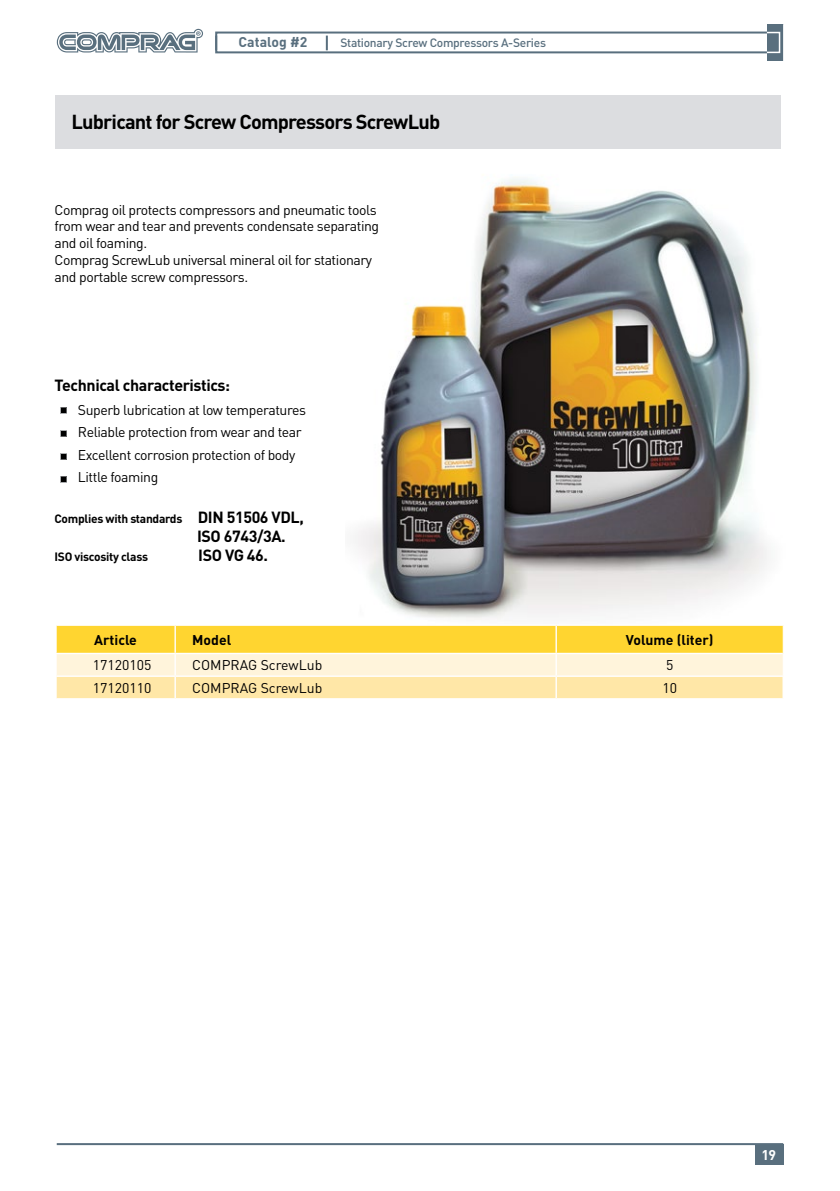
<style>
.page{position:relative;width:840px;height:1191px;background:#fff}
.page>*{position:absolute;margin:0;border:0;box-sizing:border-box;transform-origin:0 0}
.t1{font:700 20px "DIN Pro";letter-spacing:-.04em;color:#000}
.t2{font:700 16px "DIN Pro";letter-spacing:-.025em;color:#000}
.t3{font:14px/16.8px "DIN Pro";letter-spacing:-.03em;color:#000}
.t4{font:14px "DIN Pro";color:#000}
.t5{font:700 14px "DIN Pro";color:#000}
.t6{font:700 14px "DIN Pro";color:#596f7e}
.t7{font:700 14px "DIN Pro";color:#fff}
.t8{font:700 12px "DIN Pro";letter-spacing:-.025em;color:#000}
.t9{font:500 12px "DIN Pro";letter-spacing:-.025em;color:#596f7e}
.s1{font-size:16px}
</style>
<div class="page">
<img style="left:355px;top:128px;width:429px;height:526px">
<div style="left:55px;top:95px;width:725px;height:54px;background:#dcdde0"></div>
<hr style="left:57px;top:1143px;width:725px;height:2px;background:#596f7e">
<div style="left:754px;top:1144px;width:28px;height:20px;background:#596f7e"></div>
<svg style="left:766px;top:24px;width:16px;height:37px"></svg>
<div style="left:215px;top:32px;width:552px;height:21px;border:2px solid #596f7e"></div>
<svg style="left:325px;top:36px;width:2px;height:14px"></svg>
<svg style="left:215px;top:36px;width:2px;height:14px"></svg>
<svg style="left:57px;top:29px;width:146px;height:24px"></svg>
<hr style="left:175px;top:624px;width:381px;height:2px;background:#fff">
<hr style="left:556px;top:624px;width:227px;height:2px;background:#fff">
<svg style="left:56px;top:625px;width:727px;height:74px"></svg>
<hr style="left:556px;top:698px;width:227px;height:1px;background:#fff">
<div style="left:60px;top:407px;width:7px;height:7px;background:#abadaf"></div>
<div style="left:60px;top:407px;width:7px;height:6px;background:#afb1b3"></div>
<svg style="left:61px;top:407px;width:6px;height:6px"></svg>
<div style="left:60px;top:430px;width:7px;height:7px;background:#abadaf"></div>
<div style="left:60px;top:431px;width:7px;height:6px;background:#afb1b3"></div>
<svg style="left:61px;top:431px;width:6px;height:6px"></svg>
<div style="left:60px;top:453px;width:7px;height:7px;background:#abadaf"></div>
<div style="left:60px;top:454px;width:7px;height:6px;background:#afb1b3"></div>
<svg style="left:61px;top:454px;width:6px;height:6px"></svg>
<div style="left:60px;top:476px;width:7px;height:7px;background:#abadaf"></div>
<div style="left:60px;top:476px;width:7px;height:6px;background:#afb1b3"></div>
<svg style="left:61px;top:476px;width:6px;height:6px"></svg>
<p class="t6" style="left:238px;top:32px;width:70px">Catalog #2</p>
<p class="t9" style="left:340px;top:35px;width:207px">Stationary Screw Compressors A-Series</p>
<h1 class="t1" style="left:71px;top:108px;width:370px">Lubricant for Screw Compressors ScrewLub</h1>
<p class="t3" style="left:54px;top:201px;width:326px">Comprag oil protects compressors and pneumatic tools from wear and tear and prevents condensate separating and oil foaming.<br>Comprag ScrewLub universal mineral oil for stationary and portable screw compressors.</p>
<p class="t2" style="left:54px;top:375px;width:177px">Technical characteristics:</p>
<p class="t3" style="left:78px;top:398px;width:229px;line-height:22.4px">Superb lubrication at low temperatures Reliable protection from wear and tear Excellent corrosion protection of body Little foaming</p>
<p class="t8" style="left:54px;top:510px;width:251px">Complies with standards <span class="s1">DIN 51506 VDL,</span></p>
<p class="t2" style="left:197px;top:525px;width:90px">ISO 6743/3A.</p>
<p class="t8" style="left:54px;top:549px;width:95px">ISO viscosity class</p>
<p class="t2" style="left:198px;top:545px;width:71px">ISO VG 46.</p>
<p class="t5" style="left:94px;top:630px;width:44px">Article</p>
<p class="t5" style="left:192px;top:630px;width:41px">Model</p>
<p class="t5" style="left:625px;top:630px;width:89px">Volume (liter)</p>
<p class="t4" style="left:93px;top:656px;width:60px">17120105</p>
<p class="t4" style="left:192px;top:656px;width:131px">COMPRAG ScrewLub</p>
<p class="t3" style="left:665px;top:656px;width:9px">5</p>
<p class="t4" style="left:93px;top:679px;width:60px">17120110</p>
<p class="t4" style="left:192px;top:679px;width:131px">COMPRAG ScrewLub</p>
<p class="t3" style="left:662px;top:679px;width:16px">10</p>
<p class="t7" style="left:761px;top:1145px;width:16px">19</p>
</div>
